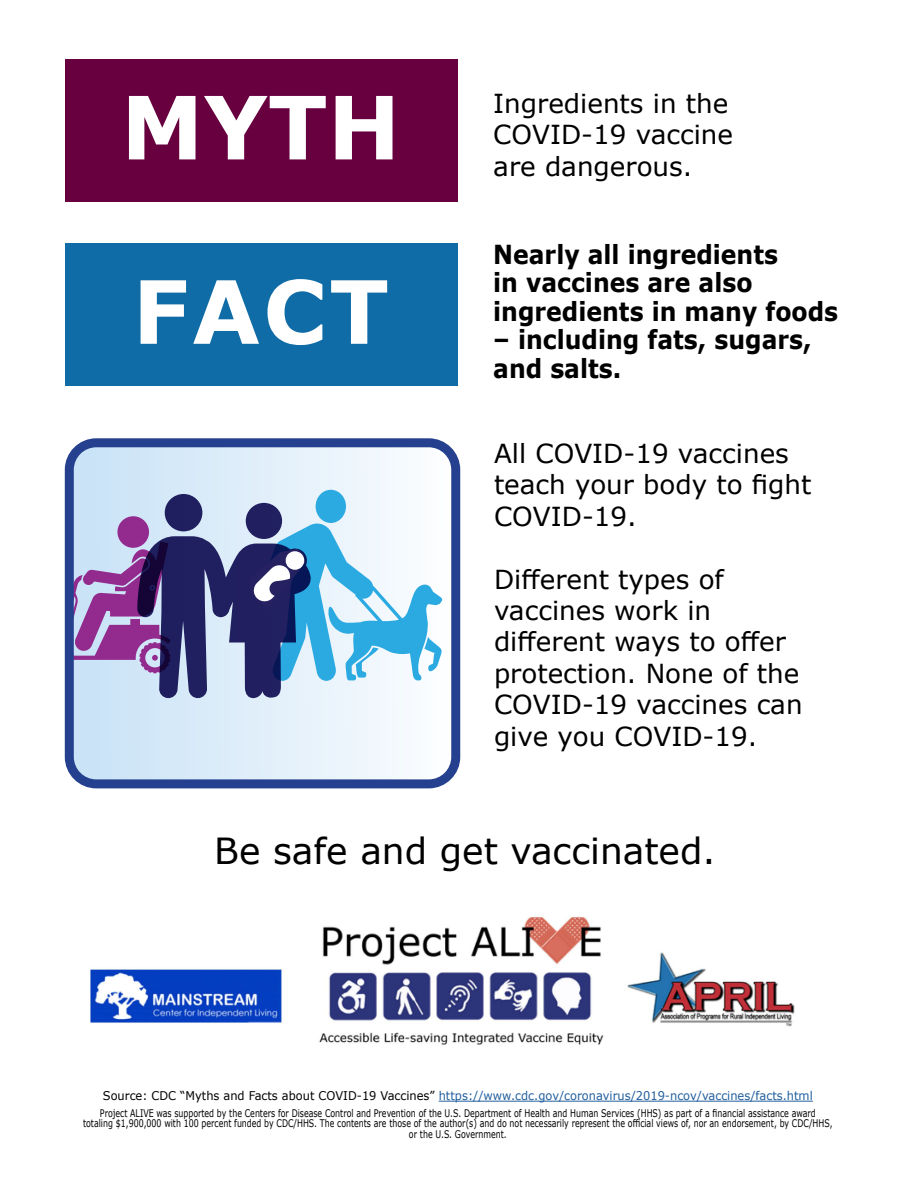
<style>
.page{position:relative;width:918px;height:1188px;background:#fff}
.page>*{position:absolute;margin:0;border:0;box-sizing:border-box;transform-origin:0 0}
.t1{font:700 87.3px "Verdana";letter-spacing:.015em;color:#fff}
.t2{font:36px "Verdana";color:#000}
.t3{font:26.25px/31.5px "Verdana";color:#000}
.t4{font:700 26.25px/28.5px "Verdana";color:#000;scale:.9 1}
.t5{font:12px "Verdana";color:#215e9e;scale:.95 1}
.t6{font:10.5px/10.5px "Verdana";color:#000;text-align:center;scale:.75 1}
.s1{color:#000}
</style>
<div class="page">
<hr style="left:439px;top:1101px;width:374px;height:1px;background:#215e9e">
<div style="left:65px;top:59px;width:393px;height:143px;background:#680040"></div>
<div style="left:65px;top:244px;width:393px;height:142px;background:#0f6ca7"></div>
<svg style="left:75px;top:448px;width:375px;height:330px"></svg>
<svg style="left:75px;top:490px;width:368px;height:208px"></svg>
<div style="left:65px;top:438px;width:395px;height:350px;border:9px solid #25408f;border-radius:27px"></div>
<img style="left:90px;top:916px;width:705px;height:129px">
<h1 class="t1" style="left:121px;top:66px;width:281px">MYTH</h1>
<p class="t3" style="left:493px;top:87px;width:241px">Ingredients in the<br>COVID-19 vaccine are dangerous.</p>
<h1 class="t1" style="left:132px;top:250px;width:258px">FACT</h1>
<p class="t4" style="left:493px;top:239px;width:385px">Nearly all ingredients<br>in vaccines are also ingredients in many foods</p>
<p class="t4" style="left:493px;top:325px;width:355px">– including fats, sugars, and salts.</p>
<p class="t3" style="left:494px;top:437px;width:296px">All COVID-19 vaccines</p>
<p class="t3" style="left:494px;top:469px;width:319px">teach your body to fight</p>
<p class="t3" style="left:494px;top:500px;width:144px">COVID-19.</p>
<p class="t3" style="left:494px;top:563px;width:231px">Different types of</p>
<p class="t3" style="left:494px;top:594px;width:219px">vaccines work in</p>
<p class="t3" style="left:494px;top:626px;width:294px">different ways to offer</p>
<p class="t3" style="left:494px;top:657px;width:310px">protection. None of the<br>COVID-19 vaccines can give you COVID-19.</p>
<p class="t2" style="left:214px;top:826px;width:503px">Be safe and get vaccinated.</p>
<p class="t5" style="left:103px;top:1088px;width:749px"><span class="s1">Source: CDC “Myths and Facts about COVID-19 Vaccines”</span> https://www.cdc.gov/coronavirus/2019-ncov/vaccines/facts.html</p>
<p class="t6" style="left:83px;top:1107px;width:1001px">Project ALIVE was supported by the Centers for Disease Control and Prevention of the U.S. Department of Health and Human Services (HHS) as part of a financial assistance award<br>totaling $1,900,000 with 100 percent funded by CDC/HHS. The contents are those of the author(s) and do not necessarily represent the official views of, nor an endorsement, by CDC/HHS, or the U.S. Government.</p>
</div>
